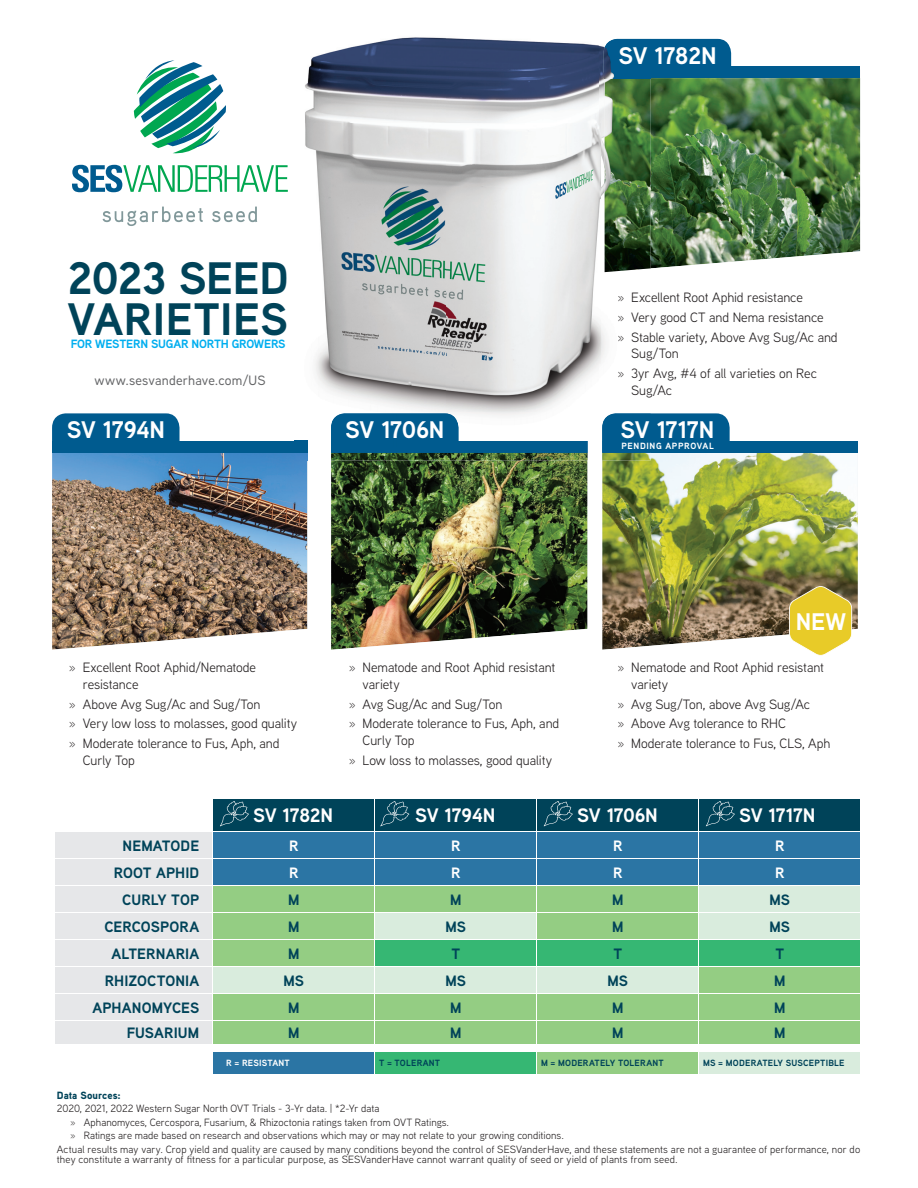
<style>
.page{position:relative;width:918px;height:1188px;background:#fff}
.page>*{position:absolute;margin:0;border:0;box-sizing:border-box;transform-origin:0 0}
.t1{font:700 45.45px/40.2px "Aaux Next";letter-spacing:-.005em;color:#004359}
.t2{font:700 24px "Aaux Next";letter-spacing:-.015em;color:#fff}
.t3{font:700 19.5px "Aaux Next";letter-spacing:-.015em;color:#fff}
.t4{font:700 15px "Aaux Next";letter-spacing:.005em;color:#004359}
.t5{font:700 15px "Aaux Next";color:#fff}
.t6{font:13.5px/19.8px "Aaux Next";letter-spacing:-.01em;color:#231f20}
.t7{font:500 13.5px "Aaux Next";letter-spacing:.015em;color:#636466}
.t8{font:700 12px "Aaux Next";letter-spacing:-.015em;color:#00aeef}
.t9{font:10.5px "Aaux Next";letter-spacing:.005em;color:#231f20}
.t10{font:900 10.5px "Aaux Next";letter-spacing:.005em;color:#004359}
.t11{font:700 9px "Aaux Next";letter-spacing:.025em;color:#004359}
.t12{font:700 9px "Aaux Next";letter-spacing:.065em;color:#fff}
.t13{font:700 9px "Aaux Next";letter-spacing:.02em;color:#fff}
.s1{font-weight:300}
</style>
<div class="page">
<img style="left:331px;top:461px;width:257px;height:189px">
<img style="left:602px;top:453px;width:256px;height:197px">
<img style="left:52px;top:453px;width:255px;height:197px">
<svg style="left:789px;top:586px;width:63px;height:70px;background:#dcc64c"></svg>
<img style="left:651px;top:78px;width:209px;height:190px">
<svg style="left:212px;top:207px;width:45px;height:15px"></svg>
<svg style="left:103px;top:207px;width:100px;height:19px"></svg>
<svg style="left:134px;top:60px;width:92px;height:94px"></svg>
<svg style="left:72px;top:165px;width:216px;height:27px"></svg>
<div style="left:605px;top:66px;width:255px;height:12px;background:#005b8f"></div>
<div style="left:52px;top:413px;width:128px;height:28px;background:#005b8f"></div>
<div style="left:602px;top:441px;width:256px;height:12px;background:#005b8f"></div>
<div style="left:52px;top:441px;width:256px;height:12px;background:#005b8f"></div>
<div style="left:651px;top:413px;width:79px;height:28px;background:#005b8f"></div>
<div style="left:651px;top:39px;width:80px;height:27px;background:#005b8f"></div>
<img style="left:294px;top:37px;width:357px;height:424px">
<img style="left:602px;top:453px;width:49px;height:8px">
<svg style="left:294px;top:453px;width:14px;height:8px"></svg>
<img style="left:605px;top:78px;width:46px;height:194px">
<svg style="left:618px;top:296px;width:5px;height:6px"></svg>
<img style="left:632px;top:293px;width:19px;height:12px">
<svg style="left:618px;top:316px;width:5px;height:6px"></svg>
<img style="left:631px;top:313px;width:20px;height:12px">
<svg style="left:618px;top:336px;width:5px;height:5px"></svg>
<img style="left:632px;top:331px;width:19px;height:14px">
<img style="left:632px;top:348px;width:19px;height:13px">
<svg style="left:618px;top:372px;width:5px;height:6px"></svg>
<img style="left:632px;top:369px;width:19px;height:12px">
<img style="left:632px;top:384px;width:19px;height:13px">
<img style="left:604px;top:39px;width:47px;height:39px">
<div style="left:331px;top:441px;width:257px;height:12px;background:#005b8f"></div>
<img style="left:602px;top:447px;width:49px;height:6px">
<img style="left:294px;top:441px;width:14px;height:12px">
<img style="left:331px;top:413px;width:127px;height:34px">
<img style="left:602px;top:413px;width:49px;height:34px">
<img style="left:619px;top:47px;width:32px;height:17px">
<div style="left:346px;top:421px;width:97px;height:18px;background:#005b8f"></div>
<img style="left:622px;top:421px;width:29px;height:18px">
<svg style="left:55px;top:799px;width:805px;height:275px;background:#8dbcaa"></svg>
<h2 class="t2" style="left:619px;top:47px;width:100px">SV 1782N</h2>
<h1 class="t1" style="left:67px;top:266px;width:223px">2023 SEED<br>VARIETIES</h1>
<p class="t8" style="left:71px;top:340px;width:216px">FOR WESTERN SUGAR NORTH GROWERS</p>
<p class="t7" style="left:94px;top:373px;width:173px">www.sesvanderhave.com/US</p>
<h2 class="t2" style="left:67px;top:422px;width:100px">SV 1794N</h2>
<h2 class="t2" style="left:345px;top:422px;width:101px">SV 1706N</h2>
<p class="t6" style="left:618px;top:289px;width:222px"><span class="s1">»</span> Excellent Root Aphid resistance<br><span class="s1">»</span> Very good CT and Nema resistance<br><span class="s1">»</span> Stable variety, Above Avg Sug/Ac and</p>
<p class="t6" style="left:618px;top:345px;width:201px;text-indent:14px">Sug/Ton<br><span class="s1">»</span> 3yr Avg, #4 of all varieties on Rec</p>
<p class="t6" style="left:631px;top:381px;width:42px">Sug/Ac</p>
<h2 class="t2" style="left:621px;top:422px;width:95px">SV 1717N</h2>
<p class="t12" style="left:621px;top:443px;width:94px">PENDING APPROVAL</p>
<p class="t6" style="left:83px;top:661px;width:175px;line-height:16.5px;text-indent:-14px"><span class="s1">»</span> Excellent Root Aphid/Nematode resistance</p>
<p class="t6" style="left:69px;top:695px;width:229px"><span class="s1">»</span> Above Avg Sug/Ac and Sug/Ton<br><span class="s1">»</span> Very low loss to molasses, good quality <span class="s1">»</span> Moderate tolerance to Fus, Aph, and</p>
<p class="t6" style="left:83px;top:751px;width:54px">Curly Top</p>
<p class="t6" style="left:363px;top:661px;width:194px;line-height:16.5px;text-indent:-14px"><span class="s1">»</span> Nematode and Root Aphid resistant variety</p>
<p class="t6" style="left:349px;top:695px;width:212px"><span class="s1">»</span> Avg Sug/Ac and Sug/Ton<br><span class="s1">»</span> Moderate tolerance to Fus, Aph, and</p>
<p class="t6" style="left:349px;top:731px;width:204px;text-indent:14px">Curly Top<br><span class="s1">»</span> Low loss to molasses, good quality</p>
<h2 class="t2" style="left:796px;top:613px;width:52px">NEW</h2>
<p class="t6" style="left:631px;top:661px;width:194px;line-height:16.5px;text-indent:-14px"><span class="s1">»</span> Nematode and Root Aphid resistant variety</p>
<p class="t6" style="left:618px;top:695px;width:214px"><span class="s1">»</span> Avg Sug/Ton, above Avg Sug/Ac<br><span class="s1">»</span> Above Avg tolerance to RHC<br><span class="s1">»</span> Moderate tolerance to Fus, CLS, Aph</p>
<h3 class="t3" style="left:253px;top:808px;width:81px">SV 1782N</h3>
<h3 class="t3" style="left:415px;top:808px;width:82px">SV 1794N</h3>
<h3 class="t3" style="left:577px;top:808px;width:82px">SV 1706N</h3>
<h3 class="t3" style="left:739px;top:808px;width:78px">SV 1717N</h3>
<p class="t4" style="left:122px;top:840px;width:78px">NEMATODE</p>
<p class="t5" style="left:289px;top:840px;width:11px">R</p>
<p class="t5" style="left:451px;top:840px;width:11px">R</p>
<p class="t5" style="left:613px;top:840px;width:11px">R</p>
<p class="t5" style="left:775px;top:840px;width:11px">R</p>
<p class="t4" style="left:114px;top:867px;width:87px">ROOT APHID</p>
<p class="t5" style="left:289px;top:867px;width:11px">R</p>
<p class="t5" style="left:451px;top:867px;width:11px">R</p>
<p class="t5" style="left:613px;top:867px;width:11px">R</p>
<p class="t5" style="left:775px;top:867px;width:11px">R</p>
<p class="t4" style="left:122px;top:894px;width:78px">CURLY TOP</p>
<p class="t4" style="left:288px;top:894px;width:13px">M</p>
<p class="t4" style="left:450px;top:894px;width:13px">M</p>
<p class="t4" style="left:612px;top:894px;width:13px">M</p>
<p class="t4" style="left:769px;top:894px;width:22px">MS</p>
<p class="t4" style="left:104px;top:921px;width:96px">CERCOSPORA</p>
<p class="t4" style="left:288px;top:921px;width:13px">M</p>
<p class="t4" style="left:445px;top:921px;width:22px">MS</p>
<p class="t4" style="left:612px;top:921px;width:13px">M</p>
<p class="t4" style="left:769px;top:921px;width:22px">MS</p>
<p class="t4" style="left:112px;top:948px;width:89px">ALTERNARIA</p>
<p class="t4" style="left:288px;top:948px;width:13px">M</p>
<p class="t4" style="left:451px;top:948px;width:10px">T</p>
<p class="t4" style="left:613px;top:948px;width:10px">T</p>
<p class="t4" style="left:775px;top:948px;width:10px">T</p>
<p class="t4" style="left:105px;top:975px;width:96px">RHIZOCTONIA</p>
<p class="t4" style="left:283px;top:975px;width:22px">MS</p>
<p class="t4" style="left:445px;top:975px;width:22px">MS</p>
<p class="t4" style="left:607px;top:975px;width:22px">MS</p>
<p class="t4" style="left:774px;top:975px;width:13px">M</p>
<p class="t4" style="left:92px;top:1002px;width:108px">APHANOMYCES</p>
<p class="t4" style="left:288px;top:1002px;width:13px">M</p>
<p class="t4" style="left:450px;top:1002px;width:13px">M</p>
<p class="t4" style="left:612px;top:1002px;width:13px">M</p>
<p class="t4" style="left:774px;top:1002px;width:13px">M</p>
<p class="t4" style="left:127px;top:1027px;width:74px">FUSARIUM</p>
<p class="t4" style="left:288px;top:1027px;width:13px">M</p>
<p class="t4" style="left:450px;top:1027px;width:13px">M</p>
<p class="t4" style="left:612px;top:1027px;width:13px">M</p>
<p class="t4" style="left:774px;top:1027px;width:13px">M</p>
<p class="t13" style="left:226px;top:1060px;width:65px">R = RESISTANT</p>
<p class="t11" style="left:379px;top:1060px;width:63px">T = TOLERANT</p>
<p class="t11" style="left:541px;top:1060px;width:124px">M = MODERATELY TOLERANT</p>
<p class="t11" style="left:703px;top:1060px;width:143px">MS = MODERATELY SUSCEPTIBLE</p>
<p class="t10" style="left:57px;top:1088px;width:66px">Data Sources:</p>
<p class="t9" style="left:57px;top:1105px;width:324px">2020, 2021, 2022 Western Sugar North OVT Trials - 3-Yr data. | *2-Yr data</p>
<p class="t9" style="left:70px;top:1118px;width:380px"><span class="s1">»</span> Aphanomyces, Cercospora, Fusarium, &amp; Rhizoctonia ratings taken from OVT Ratings.</p>
<p class="t9" style="left:70px;top:1132px;width:495px"><span class="s1">»</span> Ratings are made based on research and observations which may or may not relate to your growing conditions.</p>
<p class="t9" style="left:57px;top:1145px;width:805px">Actual results may vary. Crop yield and quality are caused by many conditions beyond the control of SESVanderHave, and these statements are not a guarantee of performance, nor do</p>
<p class="t9" style="left:57px;top:1155px;width:622px">they constitute a warranty of fitness for a particular purpose, as SESVanderHave cannot warrant quality of seed or yield of plants from seed.</p>
</div>
